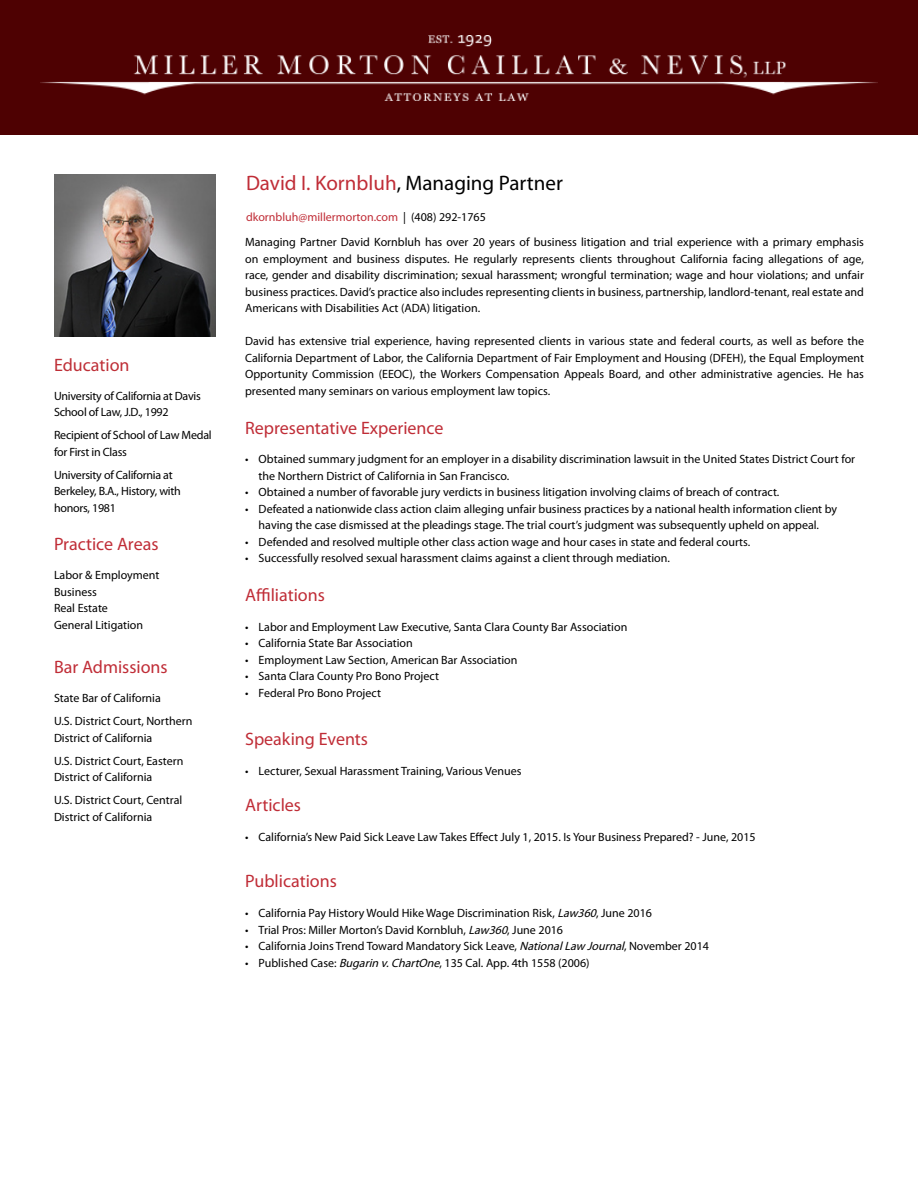
<style>
.page{position:relative;width:918px;height:1188px;background:#fff}
.page>*{position:absolute;margin:0;border:0;box-sizing:border-box;transform-origin:0 0}
.t1{font:21px "Myriad Pro";color:#000}
.t2{font:18px "Myriad Pro";color:#c02d37}
.t3{font:18px "Myriad Pro";color:#be2f37}
.t4{font:12px/16.5px "Myriad Pro";color:#000}
.t5{font:12px/16.5px "Myriad Pro";letter-spacing:-.02em;color:#000}
.t6{font:12px "Myriad Pro";color:#c02d37}
.s1{color:#c02d37}
.s2{color:#000}
.s3{font-style:italic}
</style>
<div class="page">
<div style="left:0;top:1px;width:918px;height:134px;background:#4e0102"></div>
<img style="left:40px;top:35px;width:838px;height:65px">
<img style="left:54px;top:174px;width:162px;height:162px">
<p class="t3" style="left:54px;top:353px;width:77px">Education</p>
<p class="t5" style="left:54px;top:387px;width:148px">University of California at Davis<br>School of Law, J.D., 1992</p>
<p class="t5" style="left:54px;top:427px;width:159px">Recipient of School of Law Medal for First in Class</p>
<p class="t5" style="left:54px;top:466px;width:128px">University of California at<br>Berkeley, B.A., History, with honors, 1981</p>
<p class="t2" style="left:54px;top:533px;width:106px">Practice Areas</p>
<p class="t4" style="left:54px;top:567px;width:107px">Labor &amp; Employment</p>
<p class="t4" style="left:54px;top:583px;width:44px">Business</p>
<p class="t4" style="left:54px;top:600px;width:55px">Real Estate</p>
<p class="t4" style="left:54px;top:616px;width:91px">General Litigation</p>
<p class="t2" style="left:54px;top:656px;width:115px">Bar Admissions</p>
<p class="t4" style="left:54px;top:690px;width:108px">State Bar of California</p>
<p class="t4" style="left:54px;top:713px;width:140px">U.S. District Court, Northern<br>District of California</p>
<p class="t4" style="left:54px;top:752px;width:131px">U.S. District Court, Eastern<br>District of California</p>
<p class="t4" style="left:54px;top:792px;width:130px">U.S. District Court, Central<br>District of California</p>
<p class="t1" style="left:246px;top:170px;width:318px"><span class="s1">David I. Kornbluh</span>, Managing Partner</p>
<p class="t6" style="left:246px;top:210px;width:241px">dkornbluh@millermorton.com <span class="s2">| (408) 292-1765</span></p>
<p class="t4" style="left:245px;top:234px;width:620px;text-align:justify">Managing Partner David Kornbluh has over 20 years of business litigation and trial experience with a primary emphasis on employment and business disputes. He regularly represents clients throughout California facing allegations of age, race, gender and disability discrimination; sexual harassment; wrongful termination; wage and hour violations; and unfair business practices. David’s practice also includes representing clients in business, partnership, landlord-tenant, real estate and Americans with Disabilities Act (ADA) litigation.</p>
<p class="t4" style="left:245px;top:333px;width:620px;text-align:justify">David has extensive trial experience, having represented clients in various state and federal courts, as well as before the California Department of Labor, the California Department of Fair Employment and Housing (DFEH), the Equal Employment Opportunity Commission (EEOC), the Workers Compensation Appeals Board, and other administrative agencies. He has presented many seminars on various employment law topics.</p>
<p class="t2" style="left:245px;top:417px;width:200px">Representative Experience</p>
<p class="t4" style="left:259px;top:451px;width:598px;text-indent:-14px">• Obtained summary judgment for an employer in a disability discrimination lawsuit in the United States District Court for the Northern District of California in San Francisco.</p>
<p class="t4" style="left:245px;top:484px;width:536px">• Obtained a number of favorable jury verdicts in business litigation involving claims of breach of contract.</p>
<p class="t4" style="left:245px;top:500px;width:594px;text-align:center">• Defeated a nationwide class action claim alleging unfair business practices by a national health information client by having the case dismissed at the pleadings stage. The trial court’s judgment was subsequently upheld on appeal.</p>
<p class="t4" style="left:245px;top:533px;width:507px">• Defended and resolved multiple other class action wage and hour cases in state and federal courts.</p>
<p class="t4" style="left:245px;top:550px;width:426px">• Successfully resolved sexual harassment claims against a client through mediation.</p>
<p class="t2" style="left:245px;top:584px;width:81px">Affiliations</p>
<p class="t4" style="left:245px;top:618px;width:384px">• Labor and Employment Law Executive, Santa Clara County Bar Association</p>
<p class="t4" style="left:245px;top:635px;width:169px">• California State Bar Association</p>
<p class="t4" style="left:245px;top:651px;width:274px">• Employment Law Section, American Bar Association</p>
<p class="t4" style="left:245px;top:668px;width:195px">• Santa Clara County Pro Bono Project</p>
<p class="t4" style="left:245px;top:684px;width:137px">• Federal Pro Bono Project</p>
<p class="t2" style="left:245px;top:728px;width:124px">Speaking Events</p>
<p class="t4" style="left:245px;top:763px;width:278px">• Lecturer, Sexual Harassment Training, Various Venues</p>
<p class="t2" style="left:245px;top:794px;width:57px">Articles</p>
<p class="t4" style="left:245px;top:828px;width:512px">• California’s New Paid Sick Leave Law Takes Effect July 1, 2015. Is Your Business Prepared? - June, 2015</p>
<p class="t2" style="left:245px;top:870px;width:93px">Publications</p>
<p class="t4" style="left:245px;top:905px;width:408px">• California Pay History Would Hike Wage Discrimination Risk, <span class="s3">Law360</span>, June 2016</p>
<p class="t4" style="left:245px;top:921px;width:319px">• Trial Pros: Miller Morton’s David Kornbluh, <span class="s3">Law360</span>, June 2016</p>
<p class="t4" style="left:245px;top:938px;width:465px">• California Joins Trend Toward Mandatory Sick Leave, <span class="s3">NationalLaw Journal</span>, November 2014</p>
<p class="t4" style="left:245px;top:954px;width:346px">• Published Case: <span class="s3">Bugarinv.ChartOne</span>, 135 Cal. App. 4th 1558 (2006)</p>
</div>
